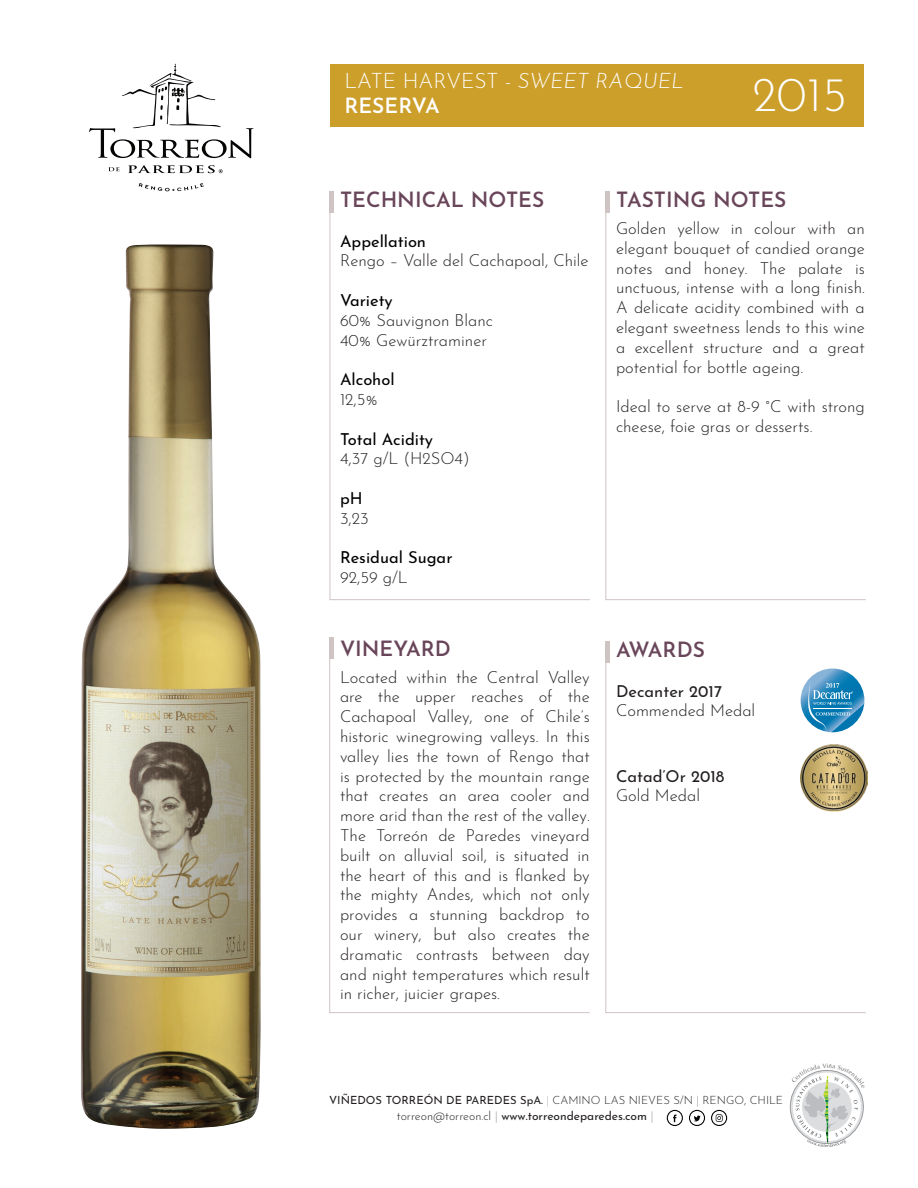
<style>
.page{position:relative;width:918px;height:1188px;background:#fff}
.page>*{position:absolute;margin:0;border:0;box-sizing:border-box;transform-origin:0 0}
.t1{font:300 48px "Josefin Sans";color:#fff}
.t2{font:600 21px "Josefin Sans";color:#694559}
.t3{font:300 21px/25.2px "Josefin Sans";color:#fff}
.t4{font:300 16.5px/19.8px "Josefin Sans";color:#231f20;text-align:justify}
.t5{font:16.5px "Josefin Sans";color:#000}
.t6{font:16.5px "Josefin Sans";color:#231f20}
.t7{font:12px "Josefin Sans";color:#231f20}
.t8{font:300 11.25px "Josefin Sans";color:#231f20}
.s1{font-style:italic}
.s2{font-weight:600}
.s3{font-weight:400}
.s4{font-weight:100}
.s5{font-weight:300}
</style>
<div class="page">
<svg style="left:329px;top:656px;width:261px;height:357px"></svg>
<hr style="left:330px;top:637px;width:4px;height:21px;background:#cfc4c4">
<svg style="left:330px;top:213px;width:260px;height:387px"></svg>
<hr style="left:330px;top:191px;width:4px;height:22px;background:#cfc4c4">
<svg style="left:605px;top:209px;width:261px;height:391px"></svg>
<hr style="left:606px;top:191px;width:4px;height:22px;background:#cfc4c4">
<svg style="left:711px;top:1110px;width:16px;height:16px"></svg>
<svg style="left:689px;top:1110px;width:16px;height:16px"></svg>
<svg style="left:667px;top:1110px;width:16px;height:16px"></svg>
<svg style="left:605px;top:659px;width:261px;height:354px"></svg>
<hr style="left:606px;top:641px;width:4px;height:22px;background:#cfc4c4">
<div style="left:330px;top:65px;width:534px;height:62px;background:#cc9e2a"></div>
<img style="left:801px;top:745px;width:66px;height:66px">
<svg style="left:801px;top:669px;width:63px;height:63px"></svg>
<svg style="left:808px;top:682px;width:45px;height:48px;background:#4398c4"></svg>
<img style="left:81px;top:244px;width:180px;height:885px">
<svg style="left:139px;top:183px;width:65px;height:8px"></svg>
<svg style="left:108px;top:167px;width:12px;height:4px"></svg>
<svg style="left:89px;top:64px;width:164px;height:94px"></svg>
<svg style="left:128px;top:165px;width:95px;height:8px"></svg>
<svg style="left:790px;top:1070px;width:74px;height:77px"></svg>
<p class="t3" style="left:344px;top:66px;width:341px">LATE HARVEST - <span class="s1">SWEET RAQUEL<br></span><span class="s2">RESERVA</span></p>
<h1 class="t1" style="left:753px;top:57px;width:96px">2015</h1>
<p class="t2" style="left:340px;top:182px;width:206px">TECHNICAL NOTES</p>
<p class="t5" style="left:340px;top:227px;width:88px">Appellation</p>
<p class="t4" style="left:340px;top:249px;width:250px">Rengo – Valle del Cachapoal, Chile</p>
<p class="t5" style="left:340px;top:287px;width:54px">Variety</p>
<p class="t4" style="left:340px;top:309px;width:154px">60% Sauvignon Blanc<br>40% Gewürztraminer</p>
<p class="t5" style="left:340px;top:366px;width:56px">Alcohol</p>
<p class="t4" style="left:340px;top:388px;width:39px">12,5%</p>
<p class="t5" style="left:340px;top:425px;width:95px">Total Acidity</p>
<p class="t4" style="left:340px;top:447px;width:131px">4,37 g/L (H2SO4)</p>
<p class="t5" style="left:340px;top:485px;width:24px">pH</p>
<p class="t4" style="left:340px;top:507px;width:30px">3,23</p>
<p class="t5" style="left:340px;top:544px;width:114px">Residual Sugar</p>
<p class="t4" style="left:340px;top:566px;width:69px">92,59 g/L</p>
<p class="t2" style="left:340px;top:630px;width:112px">VINEYARD</p>
<p class="t4" style="left:340px;top:665px;width:251px">Located within the Central Valley are the upper reaches of the Cachapoal Valley, one of Chile’s historic winegrowing valleys. In this valley lies the town of Rengo that is protected by the mountain range that creates an area cooler and more arid than the rest of the valley.<br>The Torreón de Paredes vineyard built on alluvial soil, is situated in the heart of this and is flanked by the mighty Andes, which not only provides a stunning backdrop to our winery, but also creates the dramatic contrasts between day and night temperatures which result in richer, juicier grapes.</p>
<p class="t2" style="left:616px;top:182px;width:172px">TASTING NOTES</p>
<p class="t4" style="left:616px;top:217px;width:250px">Golden yellow in colour with an elegant bouquet of candied orange notes and honey. The palate is unctuous, intense with a long finish.<br>A delicate acidity combined with a elegant sweetness lends to this wine a excellent structure and a great potential for bottle ageing.</p>
<p class="t4" style="left:616px;top:395px;width:250px">Ideal to serve at 8-9 °C with strong cheese, foie gras or desserts.</p>
<p class="t2" style="left:616px;top:632px;width:90px">AWARDS</p>
<p class="t6" style="left:616px;top:677px;width:108px">Decanter 2017</p>
<p class="t4" style="left:616px;top:699px;width:141px">Commended Medal</p>
<p class="t6" style="left:616px;top:762px;width:110px">Catad’Or 2018</p>
<p class="t4" style="left:616px;top:784px;width:86px">Gold Medal</p>
<p class="t8" style="left:329px;top:1091px;width:455px"><span class="s3">VIÑEDOS TORREÓN DE PAREDES SpA.</span> <span class="s4">|</span> CAMINO LAS NIEVES S/N <span class="s4">|</span> RENGO, CHILE</p>
<p class="t7" style="left:397px;top:1106px;width:258px"><span class="s5">torreon@torreon.cl</span> <span class="s4">|</span> www.torreondeparedes.com <span class="s4">|</span></p>
</div>
